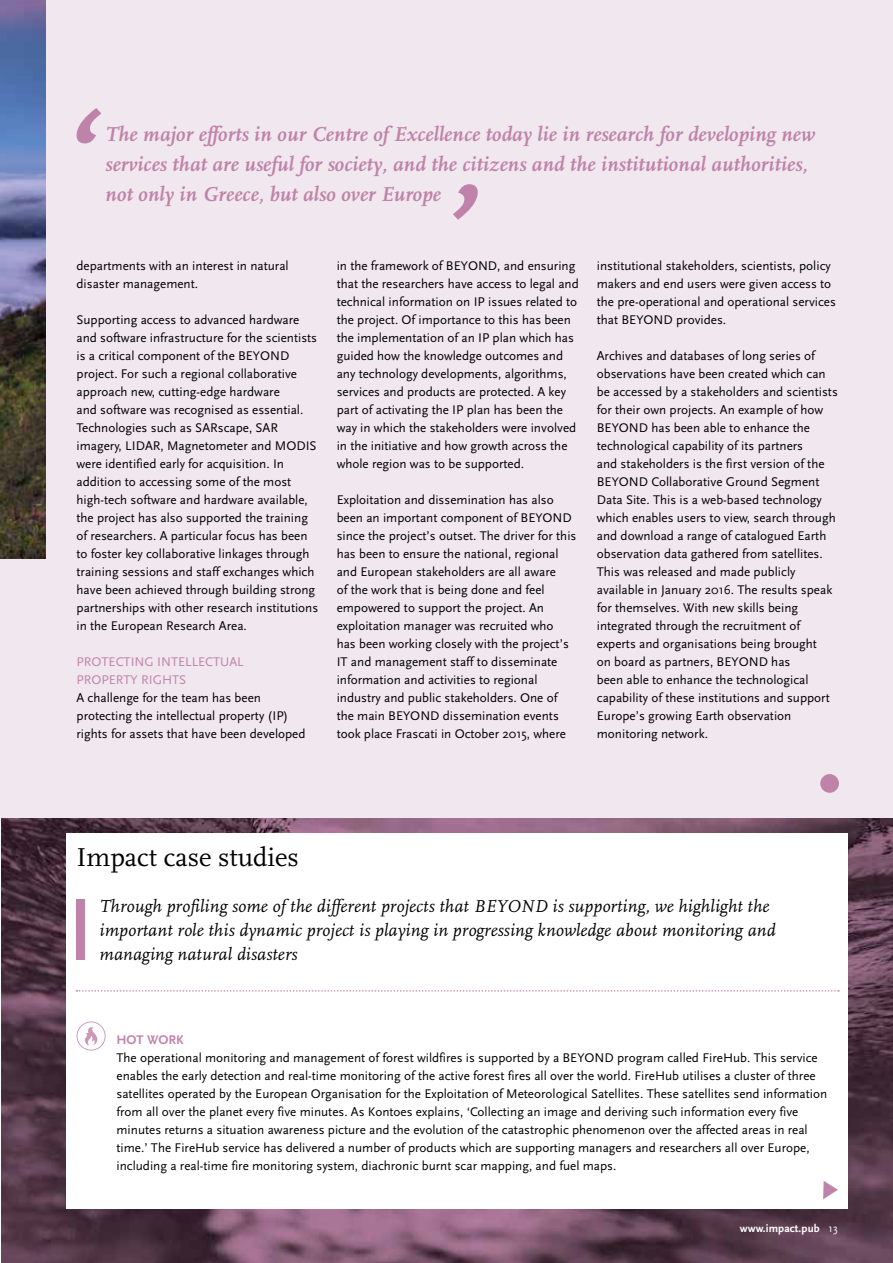
<style>
.page{position:relative;width:893px;height:1263px;background:#fff}
.page>*{position:absolute;margin:0;border:0;box-sizing:border-box;transform-origin:0 0}
.t1{font:27px "Scala";color:#000}
.t2{font:italic 700 21px/30px "Scala";letter-spacing:.01em;color:#bf83a9}
.t3{font:italic 18px/24px "Scala";letter-spacing:.01em;color:#000}
.t4{font:13.2px/18px "Scala Sans";color:#000}
.t5{font:13.2px/18px "Scala Sans";color:#bf83a9}
.t6{font:700 13.2px "Scala Sans";color:#bf83a9}
.t7{font:700 11.25px "Scala Sans";letter-spacing:.01em;color:#fff}
.s1{font-weight:400}
</style>
<div class="page">
<img style="left:1px;top:818px;width:892px;height:445px">
<div style="left:66px;top:833px;width:781px;height:376px;background:#fff"></div>
<div style="left:1px;top:0;width:892px;height:818px;background:#f1e7ef"></div>
<img style="left:0;top:0;width:45px;height:558px">
<svg style="left:823px;top:1181px;width:15px;height:18px"></svg>
<div style="left:77px;top:900px;width:8px;height:60px;background:#bf83a9"></div>
<div style="left:820px;top:774px;width:19px;height:19px;background:#bf83a9;border-radius:50%"></div>
<svg style="left:77px;top:990px;width:762px;height:2px"></svg>
<svg style="left:77px;top:1021px;width:29px;height:29px"></svg>
<svg style="left:76px;top:108px;width:25px;height:35px"></svg>
<svg style="left:453px;top:184px;width:25px;height:36px"></svg>
<h2 class="t2" style="left:106px;top:119px;width:711px">The major efforts in our Centre of Excellence today lie in research for developing new services that are useful for society, and the citizens and the institutional authorities, not only in Greece, but also over Europe</h2>
<p class="t4" style="left:77px;top:257px;width:214px">departments with an interest in natural disaster management.</p>
<p class="t4" style="left:77px;top:311px;width:243px">Supporting access to advanced hardware and software infrastructure for the scientists is a critical component of the BEYOND project. For such a regional collaborative approach new, cutting-edge hardware<br>and software was recognised as essential.<br>Technologies such as SARscape, SAR imagery, LIDAR, Magnetometer and MODIS were identified early for acquisition. In addition to accessing some of the most high-tech software and hardware available, the project has also supported the training of researchers. A particular focus has been to foster key collaborative linkages through training sessions and staff exchanges which have been achieved through building strong partnerships with other research institutions in the European Research Area.</p>
<p class="t5" style="left:77px;top:653px;width:169px">PROTECTING INTELLECTUAL<br>PROPERTY RIGHTS</p>
<p class="t4" style="left:77px;top:689px;width:230px">A challenge for the team has been protecting the intellectual property (IP) rights for assets that have been developed</p>
<p class="t4" style="left:337px;top:257px;width:244px">in the framework of BEYOND, and ensuring that the researchers have access to legal and technical information on IP issues related to the project. Of importance to this has been the implementation of an IP plan which has guided how the knowledge outcomes and any technology developments, algorithms, services and products are protected. A key part of activating the IP plan has been the way in which the stakeholders were involved in the initiative and how growth across the whole region was to be supported.</p>
<p class="t4" style="left:337px;top:491px;width:241px">Exploitation and dissemination has also been an important component of BEYOND since the project’s outset. The driver for this has been to ensure the national, regional and European stakeholders are all aware<br>of the work that is being done and feel empowered to support the project. An exploitation manager was recruited who<br>has been working closely with the project’s IT and management staff to disseminate information and activities to regional industry and public stakeholders. One of the main BEYOND dissemination events took place Frascati in October 2015, where</p>
<p class="t4" style="left:597px;top:257px;width:241px">institutional stakeholders, scientists, policy makers and end users were given access to the pre-operational and operational services that BEYOND provides.</p>
<p class="t4" style="left:597px;top:347px;width:243px">Archives and databases of long series of observations have been created which can be accessed by a stakeholders and scientists for their own projects. An example of how BEYOND has been able to enhance the technological capability of its partners<br>and stakeholders is the first version of the BEYOND Collaborative Ground Segment Data Site. This is a web-based technology which enables users to view, search through and download a range of catalogued Earth observation data gathered from satellites.<br>This was released and made publicly available in January 2016. The results speak for themselves. With new skills being integrated through the recruitment of experts and organisations being brought<br>on board as partners, BEYOND has<br>been able to enhance the technological capability of these institutions and support Europe’s growing Earth observation monitoring network.</p>
<h1 class="t1" style="left:77px;top:842px;width:224px">Impact case studies</h1>
<h3 class="t3" style="left:99px;top:894px;width:677px">Through profiling some of the different projects that BEYOND is supporting, we highlight the important role this dynamic project is playing in progressing knowledge about monitoring and managing natural disasters</h3>
<p class="t6" style="left:117px;top:1033px;width:69px">HOT WORK</p>
<p class="t4" style="left:117px;top:1049px;width:712px">The operational monitoring and management of forest wildfires is supported by a BEYOND program called FireHub. This service enables the early detection and real-time monitoring of the active forest fires all over the world. FireHub utilises a cluster of three satellites operated by the European Organisation for the Exploitation of Meteorological Satellites. These satellites send information from all over the planet every five minutes. As Kontoes explains, ‘Collecting an image and deriving such information every five minutes returns a situation awareness picture and the evolution of the catastrophic phenomenon over the affected areas in real time.’ The FireHub service has delivered a number of products which are supporting managers and researchers all over Europe, including a real-time fire monitoring system, diachronic burnt scar mapping, and fuel maps.</p>
<p class="t7" style="left:740px;top:1222px;width:100px">www.impact.pub <span class="s1">13</span></p>
</div>
